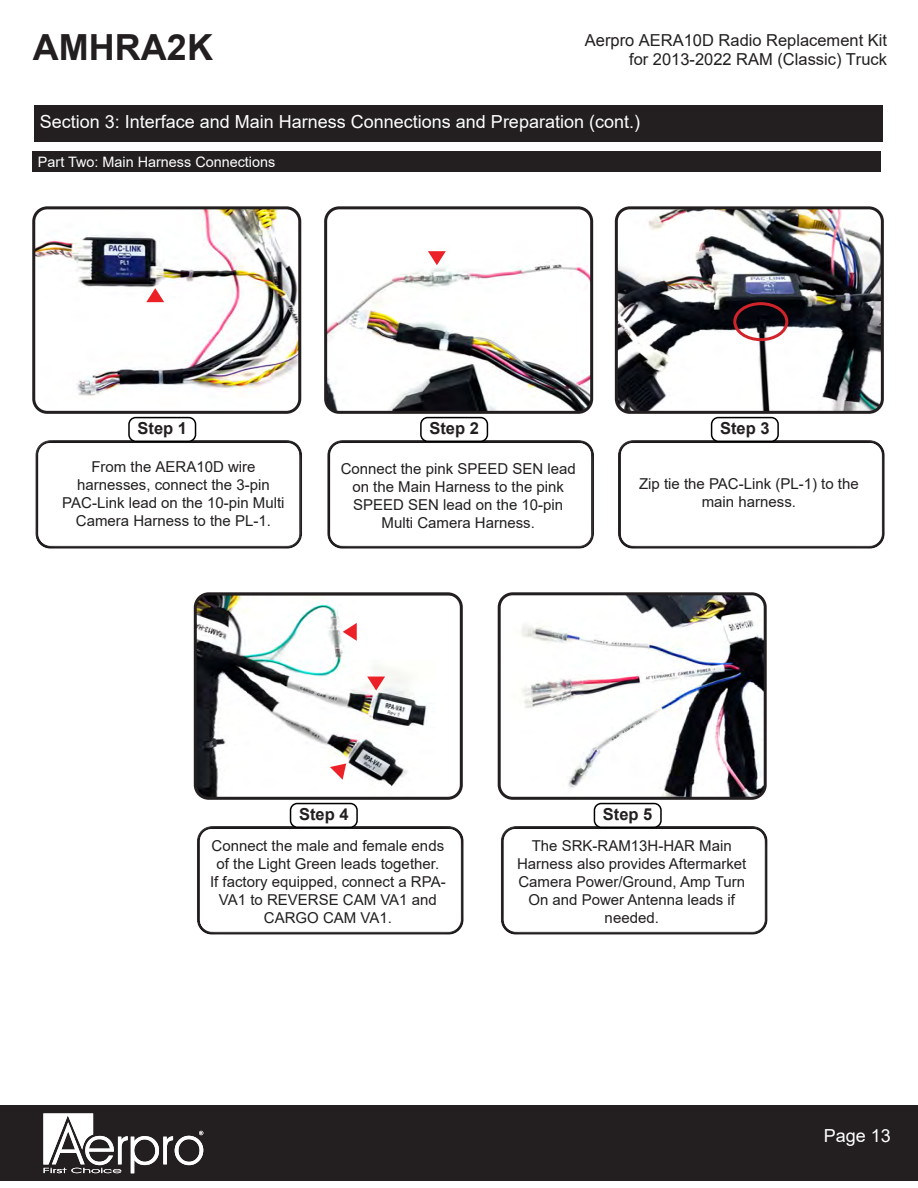
<style>
.page{position:relative;width:918px;height:1188px;background:#fff}
.page>*{position:absolute;margin:0;border:0;box-sizing:border-box;transform-origin:0 0}
.t1{font:700 36px "Arial";color:#231f20}
.t2{font:18px "Arial";color:#fff}
.t3{font:16.5px "Arial";color:#231f20}
.t4{font:700 16.5px "Arial";color:#231f20}
.Body_text{font:15px/18px "Arial";color:#231f20;text-align:center}
.t5{font:14.4px "Arial";color:#fff}
</style>
<div class="page">
<div style="left:0;top:1106px;width:918px;height:75px;background:#231f20"></div>
<img style="left:36px;top:210px;width:261px;height:200px">
<div style="left:32px;top:206px;width:269px;height:208px;border:3px solid #231f20;border-radius:14px"></div>
<img style="left:198px;top:596px;width:261px;height:200px">
<div style="left:194px;top:592px;width:269px;height:208px;border:3px solid #231f20;border-radius:14px"></div>
<img style="left:328px;top:210px;width:261px;height:200px">
<div style="left:324px;top:206px;width:269px;height:208px;border:3px solid #231f20;border-radius:14px"></div>
<img style="left:502px;top:596px;width:261px;height:200px">
<div style="left:498px;top:592px;width:269px;height:208px;border:3px solid #231f20;border-radius:14px"></div>
<img style="left:619px;top:210px;width:261px;height:200px">
<div style="left:615px;top:206px;width:269px;height:208px;border:3px solid #231f20;border-radius:14px"></div>
<div style="left:25px;top:433px;width:278px;height:114px;background:#fff;opacity:.75"></div>
<div style="left:29px;top:442px;width:274px;height:107px;background:#fff"></div>
<div style="left:191px;top:827px;width:274px;height:108px;background:#231f20;opacity:.75"></div>
<div style="left:317px;top:433px;width:278px;height:114px;background:#fff;opacity:.75"></div>
<div style="left:321px;top:442px;width:274px;height:107px;background:#fff"></div>
<div style="left:608px;top:433px;width:278px;height:114px;background:#fff;opacity:.75"></div>
<div style="left:612px;top:442px;width:274px;height:107px;background:#fff"></div>
<div style="left:129px;top:418px;width:67px;height:23px;background:#fff;border-radius:7px"></div>
<div style="left:128px;top:417px;width:68px;height:25px;border:2px solid #000;border-radius:7px"></div>
<div style="left:290px;top:803px;width:68px;height:25px;border:2px solid #000;border-radius:7px"></div>
<div style="left:421px;top:418px;width:66px;height:23px;background:#fff;border-radius:7px"></div>
<div style="left:420px;top:417px;width:68px;height:25px;border:2px solid #000;border-radius:7px"></div>
<div style="left:594px;top:803px;width:68px;height:25px;border:2px solid #000;border-radius:7px"></div>
<div style="left:712px;top:418px;width:66px;height:23px;background:#fff;border-radius:7px"></div>
<div style="left:711px;top:417px;width:68px;height:25px;border:2px solid #000;border-radius:7px"></div>
<div style="left:34px;top:105px;width:848px;height:37px;background:#231f20"></div>
<div style="left:32px;top:152px;width:849px;height:20px;background:#231f20"></div>
<svg style="left:146px;top:288px;width:18px;height:14px"></svg>
<svg style="left:343px;top:623px;width:14px;height:18px"></svg>
<svg style="left:367px;top:677px;width:18px;height:14px"></svg>
<svg style="left:330px;top:763px;width:16px;height:17px"></svg>
<svg style="left:428px;top:251px;width:18px;height:14px"></svg>
<div style="left:733px;top:302px;width:55px;height:39px;border:3px solid #d1232a;border-radius:50%"></div>
<svg style="left:43px;top:1113px;width:160px;height:60px"></svg>
<h1 class="t1" style="left:33px;top:23px;width:181px">AMHRA2K</h1>
<p class="t3" style="left:585px;top:29px;width:304px">Aerpro AERA10D Radio Replacement Kit</p>
<p class="t3" style="left:629px;top:48px;width:259px">for 2013-2022 RAM (Classic) Truck</p>
<p class="t2" style="left:40px;top:110px;width:602px">Section 3: Interface and Main Harness Connections and Preparation (cont.)</p>
<p class="t5" style="left:38px;top:152px;width:239px">Part Two: Main Harness Connections</p>
<p class="t4" style="left:138px;top:417px;width:51px">Step 1</p>
<p class="t4" style="left:429px;top:417px;width:51px">Step 2</p>
<p class="t4" style="left:720px;top:417px;width:51px">Step 3</p>
<p class="Body_text" style="left:62px;top:458px;width:224px">From the AERA10D wire harnesses, connect the 3-pin<br>PAC-Link lead on the 10-pin Multi<br>Camera Harness to the PL-1.</p>
<p class="Body_text" style="left:341px;top:459px;width:237px">Connect the pink SPEED SEN lead on the Main Harness to the pink<br>SPEED SEN lead on the 10-pin<br>Multi Camera Harness.</p>
<p class="Body_text" style="left:639px;top:474px;width:221px">Zip tie the PAC-Link (PL-1) to the main harness.</p>
<p class="t4" style="left:299px;top:803px;width:51px">Step 4</p>
<p class="t4" style="left:603px;top:803px;width:51px">Step 5</p>
<p class="Body_text" style="left:212px;top:836px;width:234px">Connect the male and female ends of the Light Green leads together.</p>
<p class="Body_text" style="left:210px;top:872px;width:237px">If factory equipped, connect a RPA-<br>VA1 to REVERSE CAM VA1 and<br>CARGO CAM VA1.</p>
<p class="Body_text" style="left:517px;top:836px;width:231px">The SRK-RAM13H-HAR Main<br>Harness also provides Aftermarket<br>Camera Power/Ground, Amp Turn<br>On and Power Antenna leads if needed.</p>
<p class="t2" style="left:824px;top:1123px;width:69px">Page 13</p>
</div>
